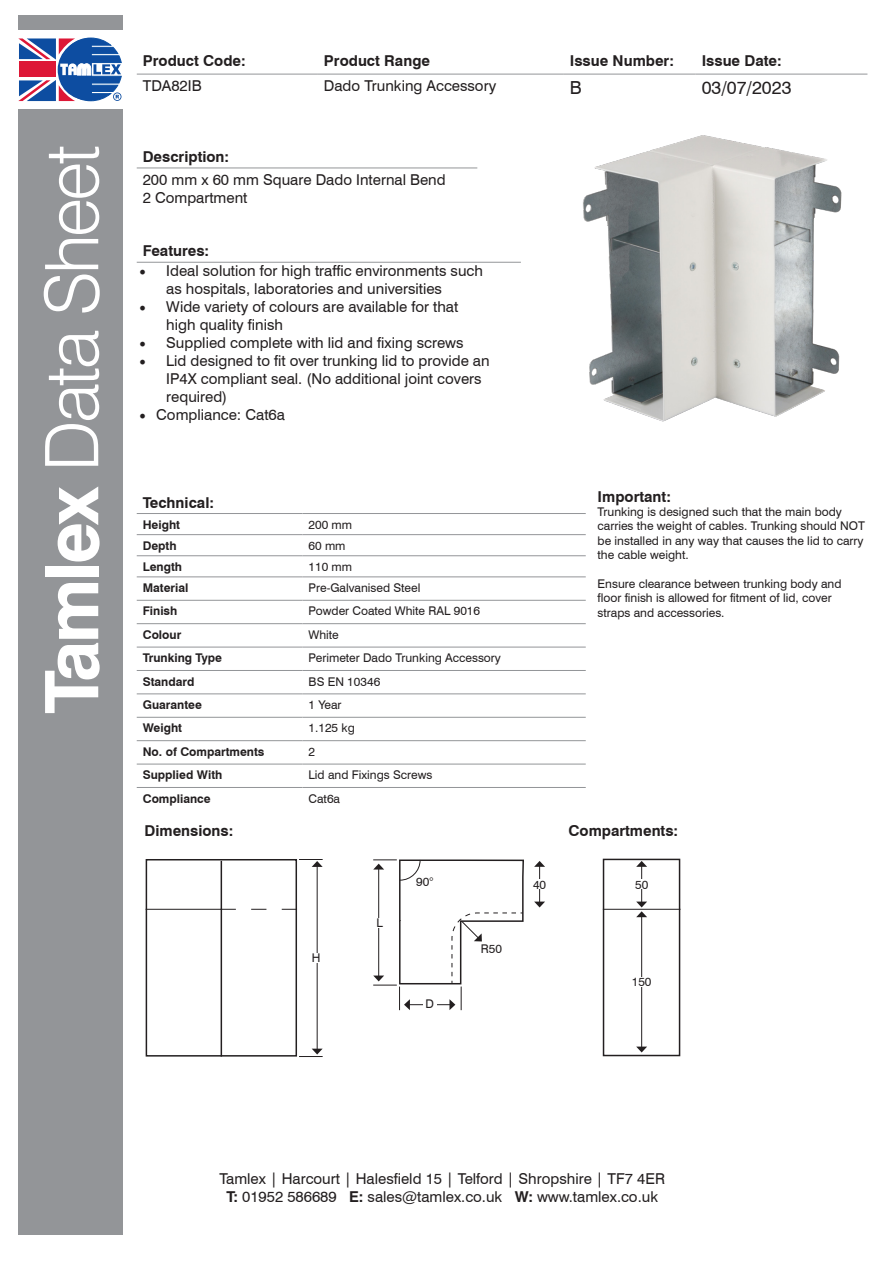
<style>
.page{position:relative;width:893px;height:1263px;background:#fff}
.page>*{position:absolute;margin:0;border:0;box-sizing:border-box;transform-origin:0 0}
.t1{font:300 73.95px "Swiss 721 BT";letter-spacing:-.04em;color:#fff}
.t2{font:18px "Swiss 721 BT";color:#231f20}
.t3{font:15px/18px "Swiss 721 BT";color:#231f20}
.t4{font:700 15px "Swiss 721 BT";color:#231f20}
.t5{font:12px/14.4px "Swiss 721 BT";color:#231f20}
.t6{font:700 12px "Swiss 721 BT";color:#231f20}
.s1{font-weight:700}
.s2{font-family:"Minion Pro";font-size:18px}
</style>
<div class="page">
<div style="left:18px;top:16px;width:105px;height:1219px;background:#939598"></div>
<hr style="left:137px;top:262px;width:384px;height:1px;background:#939598">
<hr style="left:137px;top:168px;width:340px;height:1px;background:#939598">
<hr style="left:137px;top:74px;width:181px;height:1px;background:#939598">
<hr style="left:318px;top:74px;width:246px;height:1px;background:#939598">
<hr style="left:564px;top:74px;width:132px;height:1px;background:#939598">
<hr style="left:696px;top:74px;width:171px;height:1px;background:#939598">
<img style="left:583px;top:135px;width:259px;height:287px">
<hr style="left:137px;top:513px;width:166px;height:1px;background:#939598">
<hr style="left:303px;top:513px;width:283px;height:1px;background:#939598">
<hr style="left:137px;top:534px;width:166px;height:1px;background:#939598">
<hr style="left:303px;top:534px;width:283px;height:1px;background:#939598">
<hr style="left:137px;top:555px;width:166px;height:1px;background:#939598">
<hr style="left:303px;top:555px;width:283px;height:1px;background:#939598">
<hr style="left:137px;top:576px;width:166px;height:1px;background:#939598">
<hr style="left:303px;top:576px;width:283px;height:1px;background:#939598">
<hr style="left:137px;top:600px;width:166px;height:1px;background:#939598">
<hr style="left:303px;top:600px;width:283px;height:1px;background:#939598">
<hr style="left:137px;top:623px;width:166px;height:1px;background:#939598">
<hr style="left:303px;top:623px;width:283px;height:1px;background:#939598">
<hr style="left:137px;top:647px;width:166px;height:1px;background:#939598">
<hr style="left:303px;top:647px;width:283px;height:1px;background:#939598">
<hr style="left:137px;top:670px;width:166px;height:1px;background:#939598">
<hr style="left:303px;top:670px;width:283px;height:1px;background:#939598">
<hr style="left:137px;top:693px;width:166px;height:1px;background:#939598">
<hr style="left:303px;top:693px;width:283px;height:1px;background:#939598">
<hr style="left:137px;top:717px;width:166px;height:1px;background:#939598">
<hr style="left:303px;top:717px;width:283px;height:1px;background:#939598">
<hr style="left:137px;top:740px;width:166px;height:1px;background:#939598">
<hr style="left:303px;top:740px;width:283px;height:1px;background:#939598">
<hr style="left:137px;top:764px;width:166px;height:1px;background:#939598">
<hr style="left:303px;top:764px;width:283px;height:1px;background:#939598">
<hr style="left:137px;top:787px;width:166px;height:1px;background:#939598">
<hr style="left:303px;top:787px;width:283px;height:1px;background:#939598">
<hr style="left:146px;top:909px;width:76px;height:1px;background:#231f20">
<hr style="left:317px;top:866px;width:1px;height:183px;background:#231f20">
<svg style="left:299px;top:1049px;width:24px;height:8px"></svg>
<svg style="left:299px;top:859px;width:24px;height:8px"></svg>
<div style="left:309px;top:953px;width:14px;height:9px;background:#fff"></div>
<div style="left:603px;top:859px;width:77px;height:197px;border:2px solid #231f20"></div>
<hr style="left:641px;top:916px;width:1px;height:131px;background:#231f20">
<svg style="left:636px;top:1046px;width:11px;height:6px"></svg>
<hr style="left:641px;top:866px;width:1px;height:36px;background:#231f20">
<svg style="left:636px;top:861px;width:11px;height:6px"></svg>
<svg style="left:636px;top:901px;width:11px;height:16px"></svg>
<hr style="left:603px;top:909px;width:77px;height:1px;background:#231f20">
<div style="left:635px;top:880px;width:13px;height:9px;background:#fff"></div>
<div style="left:632px;top:977px;width:19px;height:9px;background:#fff"></div>
<div style="left:146px;top:859px;width:151px;height:197px;border:2px solid #231f20"></div>
<hr style="left:221px;top:861px;width:1px;height:195px;background:#231f20">
<svg style="left:222px;top:909px;width:75px;height:1px"></svg>
<svg style="left:373px;top:859px;width:151px;height:151px"></svg>
<hr style="left:539px;top:866px;width:1px;height:36px;background:#231f20">
<svg style="left:534px;top:861px;width:11px;height:6px"></svg>
<svg style="left:534px;top:901px;width:11px;height:6px"></svg>
<div style="left:533px;top:880px;width:13px;height:9px;background:#fff"></div>
<div style="left:18px;top:30px;width:105px;height:79px;background:#fff"></div>
<svg style="left:18px;top:37px;width:104px;height:65px"></svg>
<p class="t1" style="left:27px;top:714px;width:571px;rotate:-90deg"><span class="s1">Tamlex</span> Data Sheet</p>
<p class="t4" style="left:143px;top:51px;width:105px">Product Code:</p>
<p class="t4" style="left:324px;top:51px;width:108px">Product Range</p>
<p class="t4" style="left:570px;top:51px;width:106px">Issue Number:</p>
<p class="t4" style="left:702px;top:51px;width:82px">Issue Date:</p>
<p class="t3" style="left:143px;top:77px;width:60px">TDA82IB</p>
<p class="t3" style="left:324px;top:77px;width:174px">Dado Trunking Accessory</p>
<p class="t2" style="left:570px;top:76px;width:13px">B</p>
<p class="t2" style="left:702px;top:76px;width:91px">03/07/2023</p>
<p class="t4" style="left:143px;top:147px;width:88px">Description:</p>
<p class="t3" style="left:143px;top:171px;width:305px">200 mm x 60 mm Square Dado Internal Bend</p>
<p class="t3" style="left:143px;top:189px;width:106px">2 Compartment</p>
<p class="t4" style="left:143px;top:242px;width:68px">Features:</p>
<p class="t3" style="left:166px;top:261px;width:318px;text-indent:-27px"><span class="s2">•</span> Ideal solution for high traffic environments such as hospitals, laboratories and universities</p>
<p class="t3" style="left:166px;top:297px;width:293px;text-indent:-27px"><span class="s2">•</span> Wide variety of colours are available for that high quality finish</p>
<p class="t3" style="left:139px;top:333px;width:326px"><span class="s2">•</span> Supplied complete with lid and fixing screws</p>
<p class="t3" style="left:166px;top:351px;width:325px;text-indent:-27px"><span class="s2">•</span> Lid designed to fit over trunking lid to provide an<br>IP4X compliant seal. (No additional joint covers required)</p>
<p class="t3" style="left:139px;top:405px;width:147px"><span class="s2">•</span> Compliance: Cat6a</p>
<p class="t4" style="left:143px;top:493px;width:73px">Technical:</p>
<p class="t6" style="left:143px;top:517px;width:39px">Height</p>
<p class="t5" style="left:309px;top:517px;width:45px">200 mm</p>
<p class="t6" style="left:143px;top:538px;width:35px">Depth</p>
<p class="t5" style="left:309px;top:538px;width:39px">60 mm</p>
<p class="t6" style="left:143px;top:559px;width:41px">Length</p>
<p class="t5" style="left:309px;top:559px;width:45px">110 mm</p>
<p class="t6" style="left:143px;top:580px;width:47px">Material</p>
<p class="t5" style="left:309px;top:580px;width:113px">Pre-Galvanised Steel</p>
<p class="t6" style="left:143px;top:604px;width:36px">Finish</p>
<p class="t5" style="left:309px;top:604px;width:173px">Powder Coated White RAL 9016</p>
<p class="t6" style="left:143px;top:627px;width:40px">Colour</p>
<p class="t5" style="left:309px;top:627px;width:32px">White</p>
<p class="t6" style="left:143px;top:651px;width:81px">Trunking Type</p>
<p class="t5" style="left:309px;top:651px;width:194px">Perimeter Dado Trunking Accessory</p>
<p class="t6" style="left:143px;top:674px;width:53px">Standard</p>
<p class="t5" style="left:309px;top:674px;width:73px">BS EN 10346</p>
<p class="t6" style="left:143px;top:697px;width:61px">Guarantee</p>
<p class="t5" style="left:309px;top:697px;width:35px">1 Year</p>
<p class="t6" style="left:143px;top:721px;width:41px">Weight</p>
<p class="t5" style="left:309px;top:721px;width:48px">1.125 kg</p>
<p class="t6" style="left:143px;top:744px;width:123px">No. of Compartments</p>
<p class="t5" style="left:309px;top:744px;width:8px">2</p>
<p class="t6" style="left:143px;top:768px;width:81px">Supplied With</p>
<p class="t5" style="left:309px;top:768px;width:125px">Lid and Fixings Screws</p>
<p class="t6" style="left:143px;top:791px;width:70px">Compliance</p>
<p class="t5" style="left:309px;top:791px;width:33px">Cat6a</p>
<p class="t4" style="left:145px;top:821px;width:90px">Dimensions:</p>
<p class="t5" style="left:312px;top:951px;width:10px">H</p>
<p class="t5" style="left:377px;top:915px;width:8px">L</p>
<p class="t5" style="left:416px;top:875px;width:19px">90°</p>
<p class="t5" style="left:425px;top:997px;width:10px">D</p>
<p class="t5" style="left:481px;top:942px;width:23px">R50</p>
<p class="t4" style="left:598px;top:487px;width:75px">Important:</p>
<p class="t5" style="left:598px;top:504px;width:269px">Trunking is designed such that the main body carries the weight of cables. Trunking should NOT be installed in any way that causes the lid to carry the cable weight.</p>
<p class="t5" style="left:598px;top:576px;width:245px">Ensure clearance between trunking body and floor finish is allowed for fitment of lid, cover straps and accessories.</p>
<p class="t5" style="left:533px;top:877px;width:15px">40</p>
<p class="t4" style="left:568px;top:821px;width:111px">Compartments:</p>
<p class="t5" style="left:635px;top:877px;width:15px">50</p>
<p class="t5" style="left:632px;top:975px;width:21px">150</p>
<p class="t3" style="left:219px;top:1169px;width:447px">Tamlex | Harcourt | Halesfield 15 | Telford | Shropshire | TF7 4ER</p>
<p class="t3" style="left:226px;top:1187px;width:433px"><span class="s1">T:</span> 01952 586689 <span class="s1">E:</span> sales@tamlex.co.uk <span class="s1">W:</span> www.tamlex.co.uk</p>
</div>
